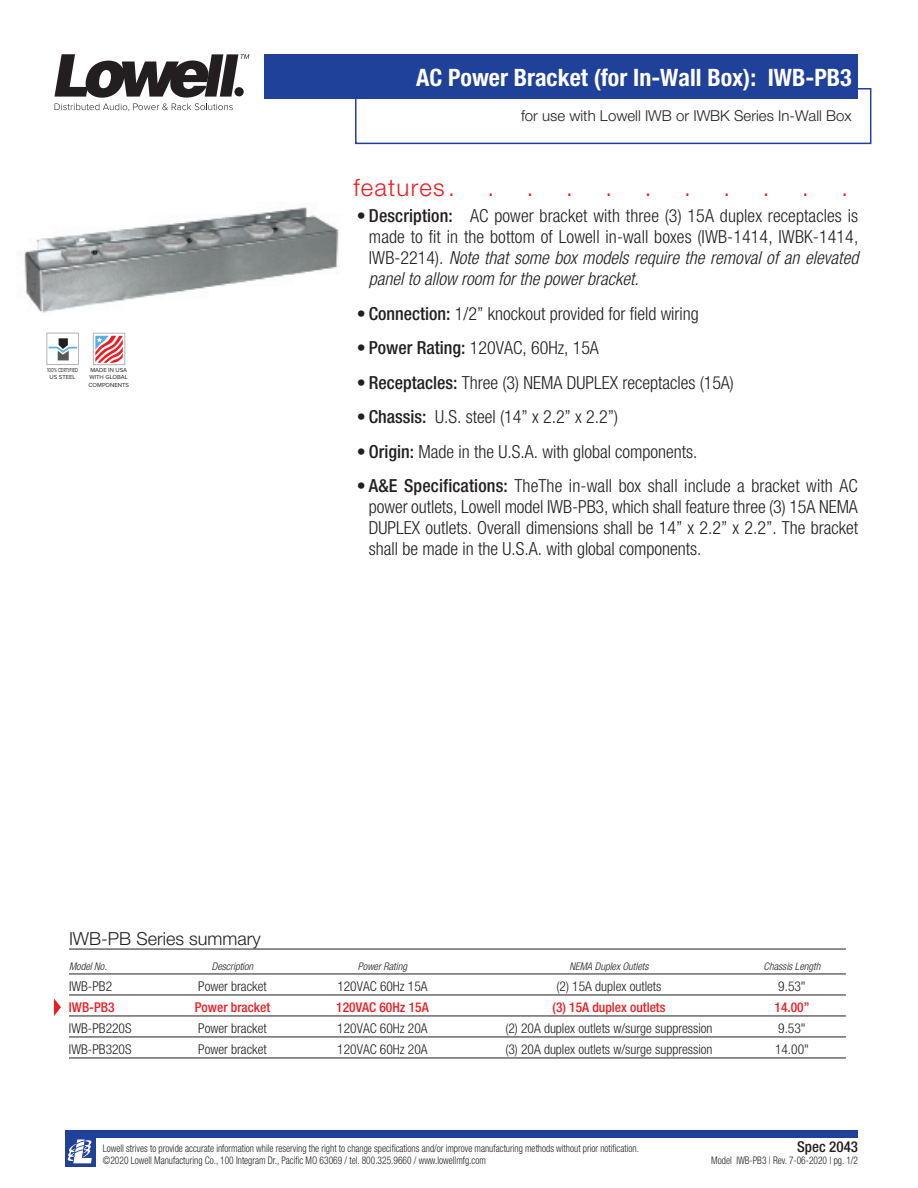
<style>
.page{position:relative;width:918px;height:1188px;background:#fff}
.page>*{position:absolute;margin:0;border:0;box-sizing:border-box;transform-origin:0 0}
.t1{font:700 condensed 24px "Helvetica Neue LT Std";color:#fff}
.t2{font:300 24px "Helvetica Neue LT Std";letter-spacing:.05em;color:#ee1d23}
.t3{font:300 condensed 18px/21px "Helvetica Neue LT Std";color:#231f20;text-align:justify}
.t4{font:300 18px "Helvetica Neue LT Std";color:#231f20}
.t5{font:300 15px "Helvetica Neue LT Std";color:#231f20}
.t6{font:500 condensed 15px "Helvetica Neue LT Std";color:#231f20}
.t7{font:300 condensed 13.5px "Helvetica Neue LT Std";color:#231f20}
.t8{font:500 condensed 13.5px "Helvetica Neue LT Std";color:#ee1d23}
.t9{font:300 condensed 10.5px/12px "Helvetica Neue LT Std";color:#231f20;scale:.9 1}
.t10{font:italic 300 condensed 10.5px "Helvetica Neue LT Std";color:#231f20}
.t11{font:6px/7.2px "Proxima Nova";color:#231f20;text-align:center}
.t12{font:6px/7.2px "Proxima Nova";color:#231f20;text-align:center;scale:.71 1}
.s1{font-weight:500}
.s2{font-style:italic}
</style>
<div class="page">
<div style="left:264px;top:54px;width:594px;height:45px;background:#20419a"></div>
<svg style="left:54px;top:54px;width:195px;height:57px"></svg>
<div style="left:65px;top:1131px;width:793px;height:7px;background:#20419a"></div>
<div style="left:65px;top:1133px;width:30px;height:34px;background:#20419a"></div>
<svg style="left:67px;top:1139px;width:25px;height:24px"></svg>
<svg style="left:355px;top:88px;width:517px;height:57px"></svg>
<hr style="left:69px;top:949px;width:777px;height:1px;background:#231f20">
<hr style="left:69px;top:974px;width:777px;height:1px;background:#231f20">
<hr style="left:69px;top:995px;width:777px;height:1px;background:#231f20">
<hr style="left:69px;top:1016px;width:777px;height:1px;background:#231f20">
<hr style="left:69px;top:1037px;width:777px;height:1px;background:#231f20">
<hr style="left:69px;top:1058px;width:777px;height:1px;background:#231f20">
<img style="left:24px;top:206px;width:315px;height:107px">
<svg style="left:46px;top:333px;width:33px;height:32px"></svg>
<svg style="left:93px;top:333px;width:32px;height:32px"></svg>
<svg style="left:54px;top:998px;width:7px;height:18px"></svg>
<h1 class="t1" style="left:416px;top:63px;width:437px">AC Power Bracket (for In-Wall Box): IWB-PB3</h1>
<p class="t5" style="left:521px;top:106px;width:332px">for use with Lowell IWB or IWBK Series In-Wall Box</p>
<p class="t12" style="left:47px;top:367px;width:45px">100% CERTIFIED<br>US STEEL</p>
<p class="t11" style="left:89px;top:367px;width:42px">MADE IN USA<br>WITH GLOBAL<br>COMPONENTS</p>
<h1 class="t2" style="left:354px;top:172px;width:93px">features</h1>
<p class="t3" style="left:369px;top:205px;width:491px;text-indent:-12px">• <span class="s1">Description:</span> AC power bracket with three (3) 15A duplex receptacles is made to fit in the bottom of Lowell in-wall boxes (IWB-1414, IWBK-1414, IWB-2214). <span class="s2">Note that some box models require the removal of an elevated panel to allow room for the power bracket.</span></p>
<p class="t3" style="left:357px;top:303px;width:343px">• <span class="s1">Connection:</span> 1/2” knockout provided for field wiring</p>
<p class="t3" style="left:357px;top:337px;width:244px">• <span class="s1">Power Rating:</span> 120VAC, 60Hz, 15A</p>
<p class="t3" style="left:357px;top:372px;width:379px">• <span class="s1">Receptacles:</span> Three (3) NEMA DUPLEX receptacles (15A)</p>
<p class="t3" style="left:357px;top:406px;width:263px">• <span class="s1">Chassis:</span> U.S. steel (14” x 2.2” x 2.2”)</p>
<p class="t3" style="left:357px;top:441px;width:342px">• <span class="s1">Origin:</span> Made in the U.S.A. with global components.</p>
<p class="t3" style="left:369px;top:475px;width:491px;text-indent:-12px">• <span class="s1">A&amp;E Specifications:</span> TheThe in-wall box shall include a bracket with AC power outlets, Lowell model IWB-PB3, which shall feature three (3) 15A NEMA DUPLEX outlets. Overall dimensions shall be 14” x 2.2” x 2.2”. The bracket shall be made in the U.S.A. with global components.</p>
<p class="t4" style="left:69px;top:928px;width:193px">IWB-PB Series summary</p>
<p class="t10" style="left:69px;top:960px;width:39px">Model No.</p>
<p class="t10" style="left:212px;top:960px;width:43px">Description</p>
<p class="t10" style="left:358px;top:960px;width:51px">Power Rating</p>
<p class="t10" style="left:569px;top:960px;width:81px">NEMA Duplex Outlets</p>
<p class="t10" style="left:764px;top:960px;width:58px">Chassis Length</p>
<p class="t7" style="left:69px;top:979px;width:45px">IWB-PB2</p>
<p class="t7" style="left:198px;top:979px;width:70px">Power bracket</p>
<p class="t7" style="left:337px;top:979px;width:92px">120VAC 60Hz 15A</p>
<p class="t7" style="left:557px;top:979px;width:106px">(2) 15A duplex outlets</p>
<p class="t7" style="left:778px;top:979px;width:29px">9.53"</p>
<p class="t8" style="left:69px;top:999px;width:47px">IWB-PB3</p>
<p class="t8" style="left:195px;top:999px;width:77px">Power bracket</p>
<p class="t8" style="left:336px;top:999px;width:94px">120VAC 60Hz 15A</p>
<p class="t8" style="left:553px;top:999px;width:114px">(3) 15A duplex outlets</p>
<p class="t8" style="left:775px;top:999px;width:36px">14.00”</p>
<p class="t7" style="left:69px;top:1021px;width:64px">IWB-PB220S</p>
<p class="t7" style="left:198px;top:1021px;width:70px">Power bracket</p>
<p class="t7" style="left:337px;top:1021px;width:92px">120VAC 60Hz 20A</p>
<p class="t7" style="left:505px;top:1021px;width:209px">(2) 20A duplex outlets w/surge suppression</p>
<p class="t7" style="left:778px;top:1021px;width:29px">9.53"</p>
<p class="t7" style="left:69px;top:1042px;width:64px">IWB-PB320S</p>
<p class="t7" style="left:198px;top:1042px;width:70px">Power bracket</p>
<p class="t7" style="left:337px;top:1042px;width:92px">120VAC 60Hz 20A</p>
<p class="t7" style="left:505px;top:1042px;width:209px">(3) 20A duplex outlets w/surge suppression</p>
<p class="t7" style="left:775px;top:1042px;width:35px">14.00"</p>
<p class="t9" style="left:103px;top:1143px;width:597px">Lowell strives to provide accurate information while reserving the right to change specifications and/or improve manufacturing methods without prior notification. ©2020 Lowell Manufacturing Co., 100 Integram Dr., Pacific MO 63069 / tel. 800.325.9660 / www.lowellmfg.com</p>
<p class="t6" style="left:797px;top:1138px;width:63px">Spec 2043</p>
<p class="t9" style="left:711px;top:1155px;width:165px">Model IWB-PB3 | Rev. 7-06-2020 | pg. 1/2</p>
</div>
